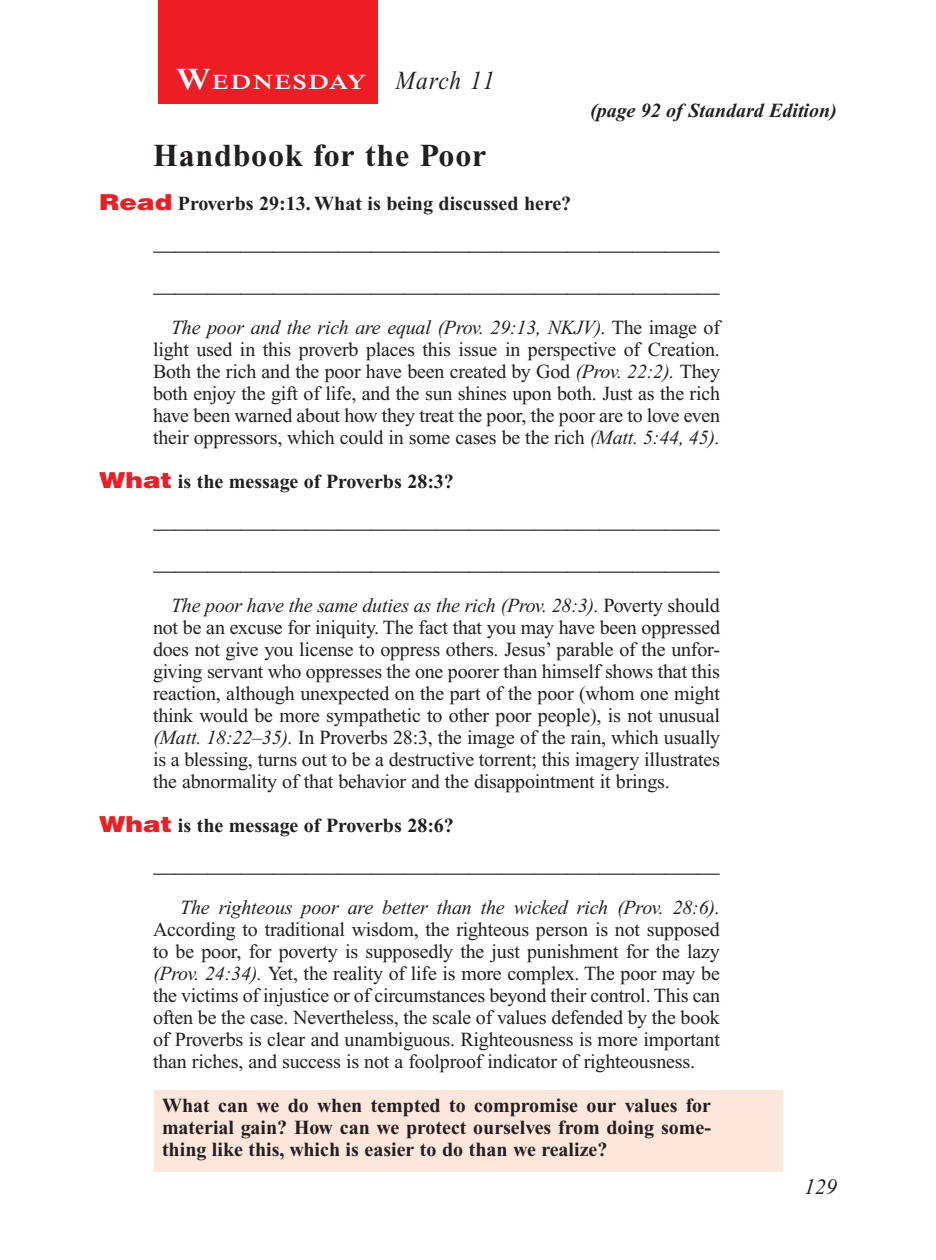
<style>
.page{position:relative;width:936px;height:1260px;background:#fff}
.page>*{position:absolute;margin:0;border:0;box-sizing:border-box;transform-origin:0 0}
.Head{font:700 32px "Times New Roman PS Std";letter-spacing:.025em;color:#231f20}
.Lesson_Dates{font:italic 26px "Times New Roman PS Std";letter-spacing:.05em;color:#231f20;scale:.9 1}
.Blank_Lines_SB{font:22px "Times New Roman PS Std";color:#231f20}
.Blank_Lines{font:22px "Times New Roman PS Std";color:#231f20}
.PageNumbers{font:italic 22px "Times New Roman PS Std";color:#231f20}
.Daily_Header{font:600 21px "Times NRMT Std";letter-spacing:.07em;color:#fff;scale:1.1 1}
.Body{font:20px/22px "Times New Roman PS Std";letter-spacing:-.01em;color:#231f20;text-align:justify}
.x-screened_box-text{font:700 20px/22px "Times New Roman PS Std";color:#231f20;text-align:justify}
.Question{font:700 20px "Times New Roman PS Std";color:#231f20}
.Question_NO_SB{font:700 20px "Times New Roman PS Std";color:#231f20}
.Page_from_SE{font:italic 700 20px "Times New Roman PS Std";color:#231f20}
.s1{font-size:30px}
.s2{font-family:"Helvetica LT Std";font-weight:900;font-size:22px;color:#ee1d23}
.s3{font-style:italic}
</style>
<div class="page">
<div style="left:158px;top:0;width:220px;height:103px;background:#ee1d23"></div>
<div style="left:155px;top:1090px;width:628px;height:82px;background:#fde7dc"></div>
<p class="Daily_Header" style="left:176px;top:70px;width:175px"><span class="s1">W</span>EDNESDAY</p>
<p class="Lesson_Dates" style="left:396px;top:66px;width:112px">March 11</p>
<p class="Page_from_SE" style="left:590px;top:100px;width:248px">(page 92 of Standard Edition)</p>
<p class="Head" style="left:153px;top:138px;width:335px">Handbook for the Poor</p>
<p class="Question_NO_SB" style="left:99px;top:193px;width:474px"><span class="s2">Read</span> Proverbs 29:13. What is being discussed here?</p>
<p class="Blank_Lines_SB" style="left:153px;top:231px;width:568px">____________________________________________________</p>
<p class="Blank_Lines" style="left:153px;top:273px;width:568px">____________________________________________________</p>
<p class="Body" style="left:153px;top:317px;width:569px;text-indent:18px"><span class="s3">The poor and the rich are equal (Prov. 29:13, NKJV).</span> The image of light used in this proverb places this issue in perspective of Creation.<br>Both the rich and the poor have been created by God <span class="s3">(Prov. 22:2).</span> They both enjoy the gift of life, and the sun shines upon both. Just as the rich have been warned about how they treat the poor, the poor are to love even their oppressors, which could in some cases be the rich <span class="s3">(Matt. 5:44, 45).</span></p>
<p class="Question" style="left:99px;top:471px;width:356px"><span class="s2">What</span> is the message of Proverbs 28:3?</p>
<p class="Blank_Lines_SB" style="left:153px;top:509px;width:568px">____________________________________________________</p>
<p class="Blank_Lines" style="left:153px;top:551px;width:568px">____________________________________________________</p>
<p class="Body" style="left:153px;top:595px;width:569px;text-indent:18px"><span class="s3">The poor have the same duties as the rich (Prov. 28:3).</span> Poverty should not be an excuse for iniquity. The fact that you may have been oppressed does not give you license to oppress others. Jesus’ parable of the unfor&shy;giving servant who oppresses the one poorer than himself shows that this reaction, although unexpected on the part of the poor (whom one might think would be more sympathetic to other poor people), is not unusual <span class="s3">(Matt. 18:22–35).</span> In Proverbs 28:3, the image of the rain, which usually is a blessing, turns out to be a destructive torrent; this imagery illustrates the abnormality of that behavior and the disappointment it brings.</p>
<p class="Question" style="left:99px;top:815px;width:356px"><span class="s2">What</span> is the message of Proverbs 28:6?</p>
<p class="Blank_Lines_SB" style="left:153px;top:853px;width:568px">____________________________________________________</p>
<p class="Body" style="left:153px;top:897px;width:569px;text-indent:27px"><span class="s3">The righteous poor are better than the wicked rich (Prov. 28:6).<br></span>According to traditional wisdom, the righteous person is not supposed to be poor, for poverty is supposedly the just punishment for the lazy <span class="s3">(Prov. 24:34).</span> Yet, the reality of life is more complex. The poor may be the victims of injustice or of circumstances beyond their control. This can often be the case. Nevertheless, the scale of values defended by the book of Proverbs is clear and unambiguous. Righteousness is more important than riches, and success is not a foolproof indicator of righteousness.</p>
<p class="x-screened_box-text" style="left:162px;top:1095px;width:550px">What can we do when tempted to compromise our values for material gain? How can we protect ourselves from doing some&shy;thing like this, which is easier to do than we realize?</p>
<p class="PageNumbers" style="left:804px;top:1175px;width:34px">129</p>
</div>
